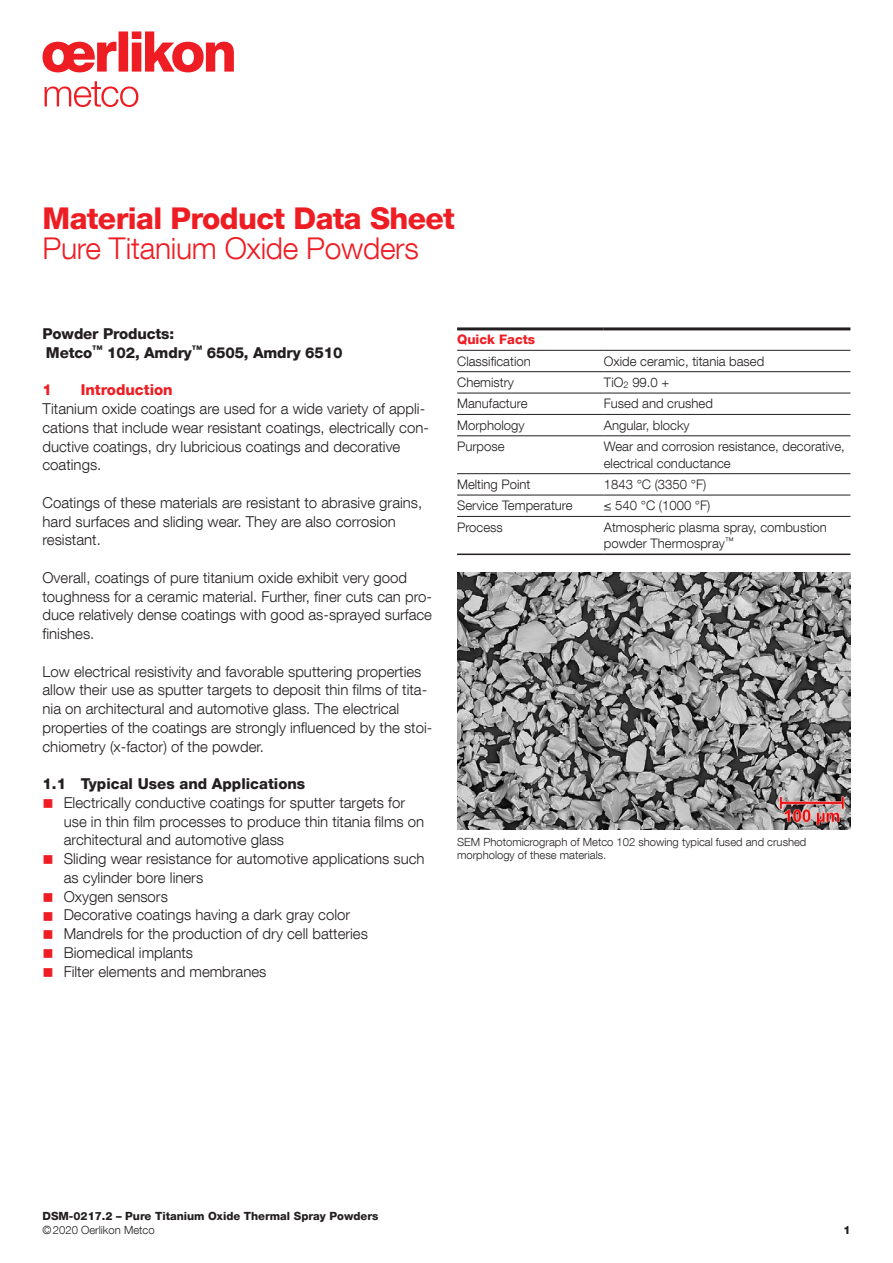
<style>
.page{position:relative;width:893px;height:1263px;background:#fff}
.page>*{position:absolute;margin:0;border:0;box-sizing:border-box;transform-origin:0 0}
.t1{font:800 30px "Helvetica Neue LT Com";letter-spacing:-.02em;color:#ee1d23}
.t2{font:300 30px "Helvetica Neue LT Com";letter-spacing:-.01em;color:#ee1d23}
.t3{font:300 15px/18.8px "Helvetica Neue LT Com";color:#231f20}
.t4{font:800 15px/18.8px "Helvetica Neue LT Com";letter-spacing:-.01em;color:#231f20}
.t5{font:800 15px "Helvetica Neue LT Com";color:#ee1d23}
.t6{font:300 13.2px/16.5px "Helvetica Neue LT Com";color:#231f20}
.t7{font:800 13.2px "Helvetica Neue LT Com";color:#ee1d23}
.t8{font:300 11.25px/13.2px "Helvetica Neue LT Com";color:#231f20}
.t9{font:800 11.25px "Helvetica Neue LT Com";color:#231f20}
.s1{color:#ee1d23}
</style>
<div class="page">
<svg style="left:43px;top:31px;width:191px;height:41px"></svg>
<svg style="left:45px;top:81px;width:93px;height:26px"></svg>
<hr style="left:457px;top:371px;width:147px;height:1px;background:#231f20">
<hr style="left:604px;top:371px;width:246px;height:1px;background:#231f20">
<hr style="left:457px;top:393px;width:147px;height:1px;background:#231f20">
<hr style="left:604px;top:393px;width:246px;height:1px;background:#231f20">
<hr style="left:457px;top:414px;width:147px;height:1px;background:#231f20">
<hr style="left:604px;top:414px;width:246px;height:1px;background:#231f20">
<hr style="left:457px;top:435px;width:147px;height:1px;background:#231f20">
<hr style="left:604px;top:435px;width:246px;height:1px;background:#231f20">
<hr style="left:457px;top:473px;width:147px;height:1px;background:#231f20">
<hr style="left:604px;top:473px;width:246px;height:1px;background:#231f20">
<hr style="left:457px;top:495px;width:147px;height:1px;background:#231f20">
<hr style="left:604px;top:495px;width:246px;height:1px;background:#231f20">
<hr style="left:457px;top:516px;width:147px;height:1px;background:#231f20">
<hr style="left:604px;top:516px;width:246px;height:1px;background:#231f20">
<hr style="left:457px;top:327px;width:147px;height:3px;background:#231f20">
<hr style="left:604px;top:327px;width:246px;height:3px;background:#231f20">
<hr style="left:457px;top:350px;width:147px;height:1px;background:#231f20">
<hr style="left:604px;top:350px;width:246px;height:1px;background:#231f20">
<hr style="left:457px;top:553px;width:147px;height:2px;background:#231f20">
<hr style="left:604px;top:553px;width:246px;height:2px;background:#231f20">
<img style="left:457px;top:572px;width:394px;height:257px">
<h1 class="t1" style="left:43px;top:201px;width:414px">Material Product Data Sheet</h1>
<h1 class="t2" style="left:43px;top:230px;width:378px">Pure Titanium Oxide Powders</h1>
<p class="t4" style="left:43px;top:324px;width:302px">Powder Products:<br>Metco<sup>™</sup> 102, Amdry<sup>™</sup> 6505, Amdry 6510</p>
<p class="t5" style="left:43px;top:381px;width:11px">1</p>
<p class="t5" style="left:81px;top:381px;width:93px">Introduction</p>
<p class="t3" style="left:43px;top:399px;width:388px">Titanium oxide coatings are used for a wide variety of appli&shy;cations that include wear resistant coatings, electrically con&shy;ductive coatings, dry lubricious coatings and decorative coatings.</p>
<p class="t3" style="left:43px;top:493px;width:381px">Coatings of these materials are resistant to abrasive grains, hard surfaces and sliding wear. They are also corrosion resistant.</p>
<p class="t3" style="left:43px;top:568px;width:391px">Overall, coatings of pure titanium oxide exhibit very good toughness for a ceramic material. Further, finer cuts can pro&shy;duce relatively dense coatings with good as-sprayed surface finishes.</p>
<p class="t3" style="left:43px;top:662px;width:391px">Low electrical resistivity and favorable sputtering properties allow their use as sputter targets to deposit thin films of tita&shy;nia on architectural and automotive glass. The electrical properties of the coatings are strongly influenced by the stoi&shy;chiometry (x-factor) of the powder.</p>
<p class="t4" style="left:43px;top:774px;width:264px">1.1 Typical Uses and Applications</p>
<p class="t3" style="left:64px;top:793px;width:362px;text-indent:-21px"><span class="s1">■</span> Electrically conductive coatings for sputter targets for use in thin film processes to produce thin titania films on architectural and automotive glass</p>
<p class="t3" style="left:64px;top:849px;width:362px;text-indent:-21px"><span class="s1">■</span> Sliding wear resistance for automotive applications such as cylinder bore liners</p>
<p class="t3" style="left:42px;top:887px;width:127px"><span class="s1">■</span> Oxygen sensors</p>
<p class="t3" style="left:42px;top:905px;width:309px"><span class="s1">■</span> Decorative coatings having a dark gray color</p>
<p class="t3" style="left:42px;top:924px;width:327px"><span class="s1">■</span> Mandrels for the production of dry cell batteries</p>
<p class="t3" style="left:42px;top:943px;width:152px"><span class="s1">■</span> Biomedical implants</p>
<p class="t3" style="left:42px;top:962px;width:226px"><span class="s1">■</span> Filter elements and membranes</p>
<p class="t7" style="left:457px;top:332px;width:80px">Quick Facts</p>
<p class="t6" style="left:457px;top:352px;width:75px">Classification</p>
<p class="t6" style="left:604px;top:352px;width:162px">Oxide ceramic, titania based</p>
<p class="t6" style="left:457px;top:374px;width:58px">Chemistry</p>
<p class="t6" style="left:604px;top:374px;width:67px">TiO<sub>2</sub> 99.0 +</p>
<p class="t6" style="left:457px;top:395px;width:72px">Manufacture</p>
<p class="t6" style="left:604px;top:395px;width:111px">Fused and crushed</p>
<p class="t6" style="left:457px;top:417px;width:69px">Morphology</p>
<p class="t6" style="left:604px;top:417px;width:87px">Angular, blocky</p>
<p class="t6" style="left:457px;top:438px;width:49px">Purpose</p>
<p class="t6" style="left:604px;top:438px;width:242px">Wear and corrosion resistance, decorative, electrical conductance</p>
<p class="t6" style="left:457px;top:476px;width:75px">Melting Point</p>
<p class="t6" style="left:604px;top:476px;width:104px">1843 °C (3350 °F)</p>
<p class="t6" style="left:457px;top:497px;width:117px">Service Temperature</p>
<p class="t6" style="left:604px;top:497px;width:108px">≤ 540 °C (1000 °F)</p>
<p class="t6" style="left:457px;top:518px;width:47px">Process</p>
<p class="t6" style="left:604px;top:518px;width:225px">Atmospheric plasma spray, combustion powder Thermospray<sup>™</sup></p>
<p class="t8" style="left:457px;top:835px;width:351px">SEM Photomicrograph of Metco 102 showing typical fused and crushed morphology of these materials.</p>
<p class="t9" style="left:43px;top:1209px;width:337px">DSM-0217.2 – Pure Titanium Oxide Thermal Spray Powders</p>
<p class="t8" style="left:43px;top:1223px;width:114px">©2020 Oerlikon Metco</p>
<p class="t9" style="left:843px;top:1223px;width:9px">1</p>
</div>
